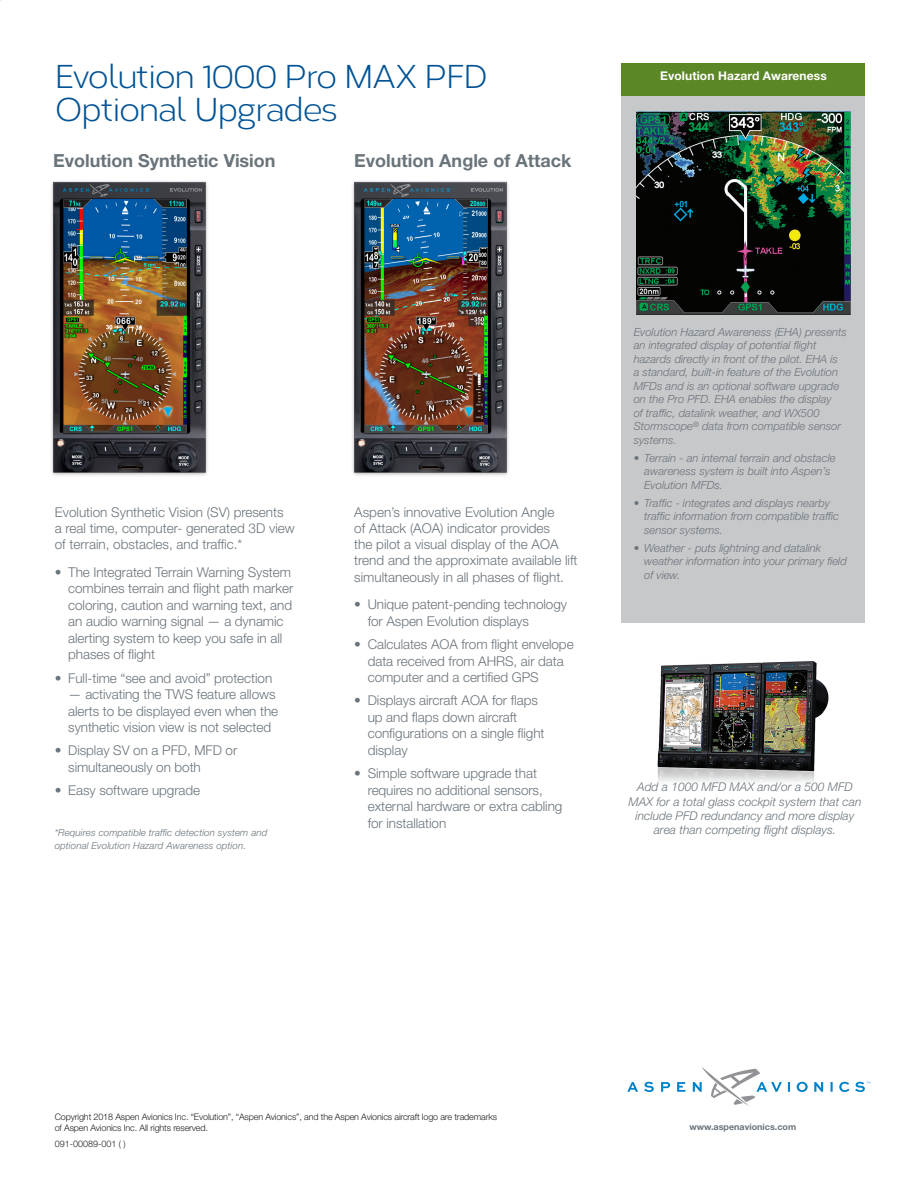
<style>
.page{position:relative;width:918px;height:1194px;background:#fff}
.page>*{position:absolute;margin:0;border:0;box-sizing:border-box;transform-origin:0 0}
.t1{font:33px/33px "Corbert";letter-spacing:-.04em;color:#005294}
.t2{font:700 18px "Helvetica Neue LT Std";color:#6a747b}
.t3{font:300 13.5px/16.5px "Helvetica Neue LT Std";letter-spacing:-.005em;color:#6a747b}
.t4{font:italic 300 12px/14.2px "Helvetica Neue LT Std";color:#6a747b;text-align:center}
.t5{font:700 12px "Helvetica Neue LT Std";letter-spacing:.01em;color:#fff}
.t6{font:italic 300 11.25px/13.5px "Helvetica Neue LT Std";color:#6a747b}
.t7{font:italic 300 9.75px/13.5px "Helvetica Neue LT Std";letter-spacing:.01em;color:#6a747b}
.t8{font:300 9px/10.8px "Helvetica Neue LT Std";letter-spacing:-.015em;color:#231f20}
.t9{font:700 9px "Helvetica Neue LT Std";color:#6a747b}
</style>
<div class="page">
<svg style="left:627px;top:1067px;width:243px;height:39px"></svg>
<img style="left:657px;top:661px;width:172px;height:122px">
<img style="left:352px;top:181px;width:157px;height:295px">
<img style="left:51px;top:181px;width:157px;height:295px">
<div style="left:622px;top:90px;width:243px;height:532px;background:#c7c8ca"></div>
<div style="left:622px;top:63px;width:243px;height:32px;background:#5c8727"></div>
<img style="left:636px;top:111px;width:214px;height:204px">
<h1 class="t1" style="left:55px;top:58px;width:435px">Evolution 1000 Pro MAX PFD<br>Optional Upgrades</h1>
<h2 class="t2" style="left:53px;top:150px;width:224px">Evolution Synthetic Vision</h2>
<h2 class="t2" style="left:354px;top:150px;width:218px">Evolution Angle of Attack</h2>
<p class="t5" style="left:660px;top:69px;width:168px">Evolution Hazard Awareness</p>
<p class="t3" style="left:55px;top:504px;width:242px">Evolution Synthetic Vision (SV) presents<br>a real time, computer- generated 3D view of terrain, obstacles, and traffic.*</p>
<p class="t3" style="left:68px;top:564px;width:227px;text-indent:-14px">• The Integrated Terrain Warning System combines terrain and flight path marker coloring, caution and warning text, and an audio warning signal — a dynamic alerting system to keep you safe in all phases of flight</p>
<p class="t3" style="left:55px;top:669px;width:219px">• Full-time “see and avoid” protection</p>
<p class="t3" style="left:68px;top:686px;width:211px">— activating the TWS feature allows alerts to be displayed even when the synthetic vision view is not selected</p>
<p class="t3" style="left:68px;top:742px;width:171px;text-indent:-14px">• Display SV on a PFD, MFD or simultaneously on both</p>
<p class="t3" style="left:55px;top:782px;width:147px">• Easy software upgrade</p>
<p class="t7" style="left:55px;top:825px;width:214px">*Requires compatible traffic detection system and optional Evolution Hazard Awareness option.</p>
<p class="t3" style="left:354px;top:504px;width:225px">Aspen’s innovative Evolution Angle<br>of Attack (AOA) indicator provides<br>the pilot a visual display of the AOA trend and the approximate available lift simultaneously in all phases of flight.</p>
<p class="t3" style="left:368px;top:596px;width:201px;text-indent:-14px">• Unique patent-pending technology for Aspen Evolution displays</p>
<p class="t3" style="left:368px;top:636px;width:207px;text-indent:-14px">• Calculates AOA from flight envelope data received from AHRS, air data computer and a certified GPS</p>
<p class="t3" style="left:368px;top:692px;width:178px;text-indent:-14px">• Displays aircraft AOA for flaps up and flaps down aircraft configurations on a single flight display</p>
<p class="t3" style="left:368px;top:765px;width:196px;text-indent:-14px">• Simple software upgrade that requires no additional sensors, external hardware or extra cabling for installation</p>
<p class="t6" style="left:633px;top:325px;width:215px">Evolution Hazard Awareness (EHA) presents an integrated display of potential flight hazards directly in front of the pilot. EHA is<br>a standard, built-in feature of the Evolution MFDs and is an optional software upgrade on the Pro PFD. EHA enables the display<br>of traffic, datalink weather, and WX500<br>Stormscope<sup>®</sup> data from compatible sensor systems.</p>
<p class="t6" style="left:644px;top:451px;width:193px;text-indent:-10px">• Terrain - an internal terrain and obstacle awareness system is built into Aspen’s<br>Evolution MFDs.</p>
<p class="t6" style="left:644px;top:496px;width:196px;text-indent:-10px">• Traffic - integrates and displays nearby traffic information from compatible traffic sensor systems.</p>
<p class="t6" style="left:644px;top:540px;width:204px;line-height:14px;text-indent:-10px">• Weather - puts lightning and datalink weather information into your primary field of view.</p>
<p class="t4" style="left:628px;top:780px;width:234px">Add a 1000 MFD MAX and/or a 500 MFD MAX for a total glass cockpit system that can include PFD redundancy and more display area than competing flight displays.</p>
<p class="t8" style="left:55px;top:1111px;width:444px">Copyright 2018 Aspen Avionics Inc. “Evolution”, “Aspen Avionics”, and the Aspen Avionics aircraft logo are trademarks of Aspen Avionics Inc. All rights reserved.</p>
<p class="t8" style="left:55px;top:1138px;width:73px">091-00089-001 ( )</p>
<p class="t9" style="left:689px;top:1121px;width:108px">www.aspenavionics.com</p>
</div>
